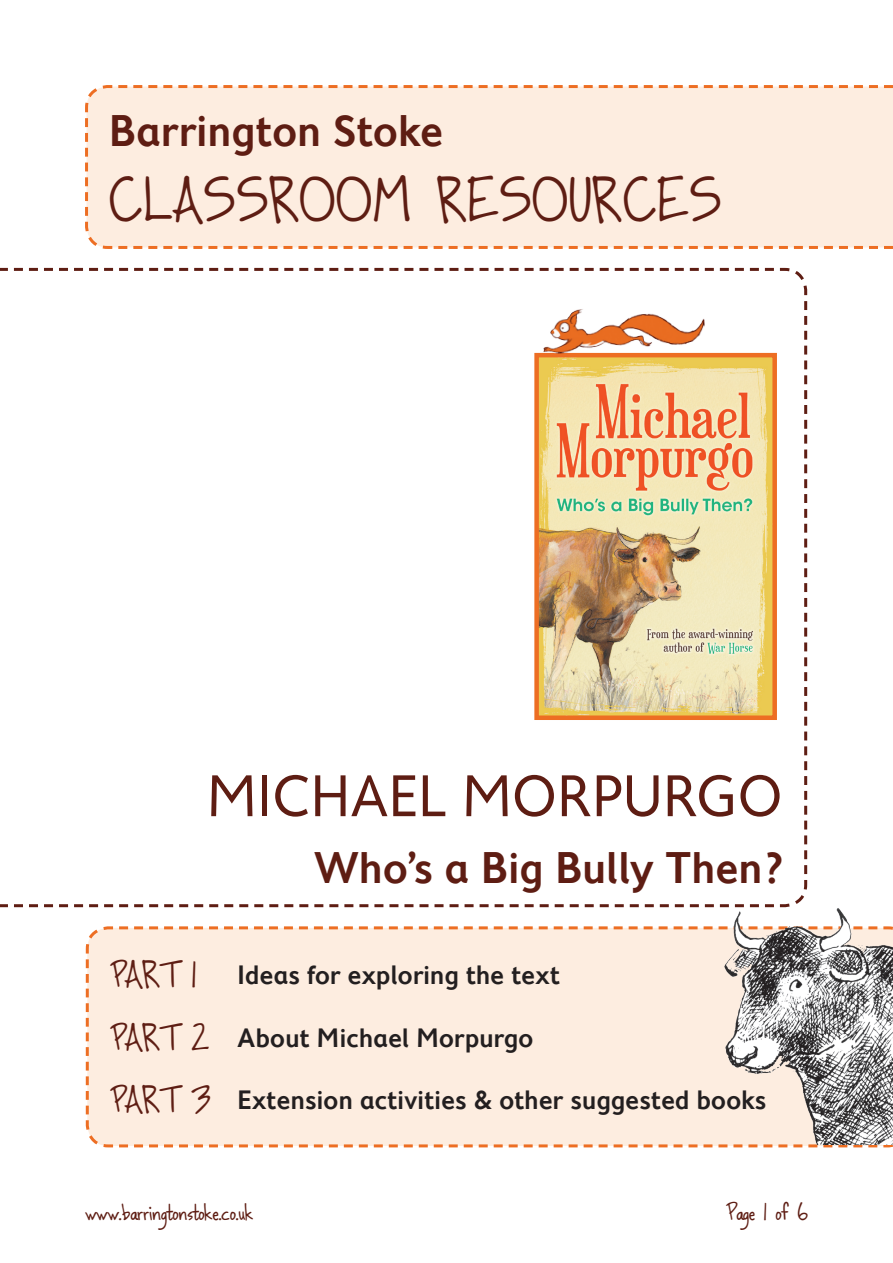
<style>
.page{position:relative;width:893px;height:1263px;background:#fff}
.page>*{position:absolute;margin:0;border:0;box-sizing:border-box;transform-origin:0 0}
.Author{font:60px "Fiendstar";color:#5e1d13}
.BS{font:600 45px "Fiendstar";color:#5e1d13}
.Classroom_Resources{font:700 45px "Dancinginthe Minefields";letter-spacing:.04em;color:#5e1d13}
.Contents{font:600 27px "Fiendstar";color:#231f20}
.Contents-2{font:700 27px "Dancinginthe Minefields";color:#5e1d13}
.t1{font:700 18px "Dancinginthe Minefields";color:#5e1d13}
.s1{font-family:"Dancinginthe Minefields";font-weight:700;color:#5e1d13}
</style>
<div class="page">
<svg style="left:0;top:267px;width:808px;height:641px"></svg>
<div style="left:85px;top:926px;width:808px;height:222px;background:#fdede0"></div>
<div style="left:85px;top:85px;width:808px;height:164px;background:#fdede0"></div>
<img style="left:539px;top:358px;width:233px;height:357px">
<div style="left:534px;top:353px;width:243px;height:367px;border:4px solid #ed6e23"></div>
<img style="left:541px;top:303px;width:165px;height:51px">
<img style="left:724px;top:906px;width:169px;height:238px">
<p class="BS" style="left:109px;top:106px;width:336px">Barrington Stoke</p>
<p class="Classroom_Resources" style="left:109px;top:180px;width:613px">CLASSROOM RESOURCES</p>
<p class="Author" style="left:207px;top:763px;width:577px">MICHAEL MORPURGO</p>
<p class="BS" style="left:314px;top:842px;width:470px">Who’s a Big Bully Then?</p>
<p class="Contents-2" style="left:110px;top:962px;width:88px">PART 1</p>
<p class="Contents" style="left:238px;top:960px;width:324px">Ideas for exploring the text</p>
<p class="Contents" style="left:110px;top:1022px;width:425px"><span class="s1">PART 2</span> About Michael Morpurgo</p>
<p class="Contents" style="left:110px;top:1084px;width:658px"><span class="s1">PART 3</span> Extension activities &amp; other suggested books</p>
<p class="t1" style="left:85px;top:1204px;width:170px">www.barringtonstoke.co.uk</p>
<p class="t1" style="left:726px;top:1204px;width:83px">Page 1 of 6</p>
</div>
